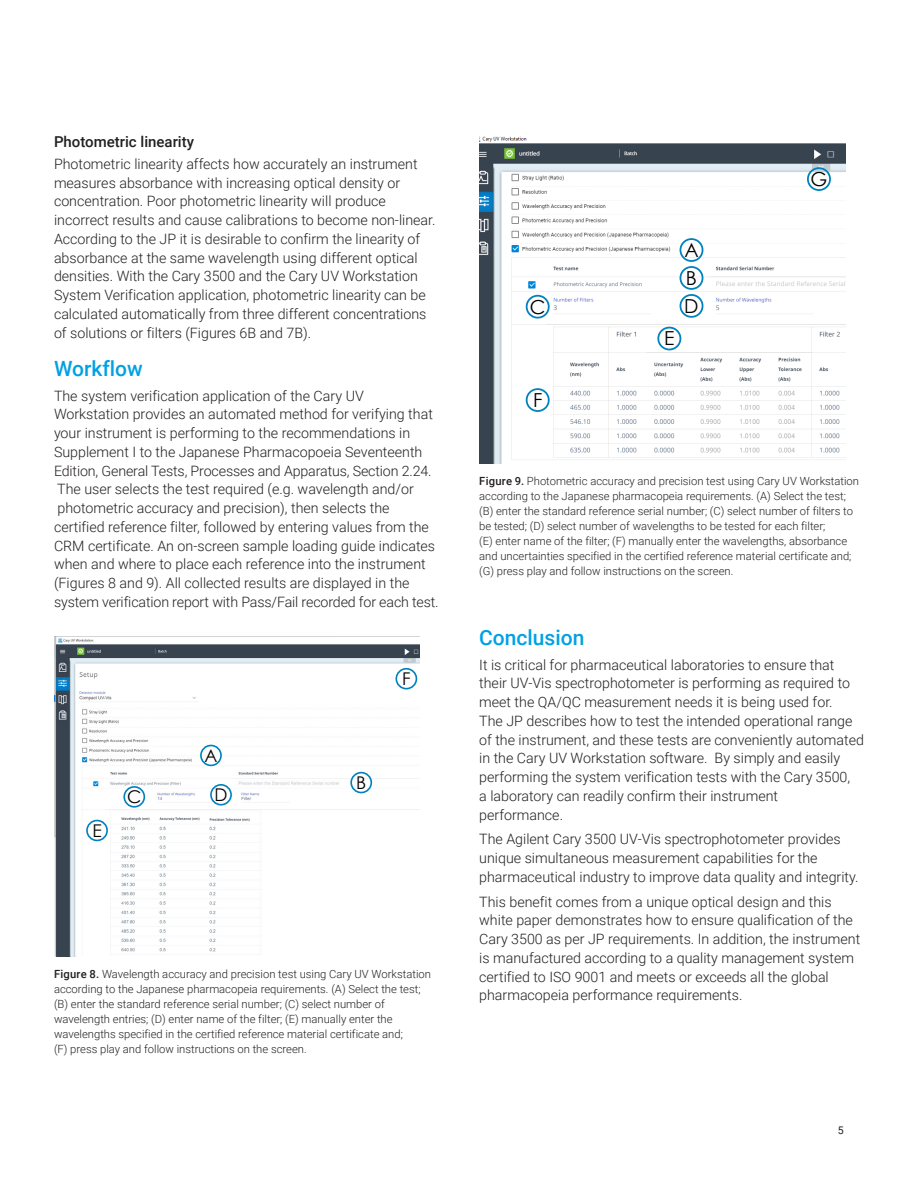
<style>
.page{position:relative;width:918px;height:1188px;background:#fff}
.page>*{position:absolute;margin:0;border:0;box-sizing:border-box;transform-origin:0 0}
.DATA_text_black{font:500 21px "Roboto";color:#00a1e3}
.t1{font:19.35px "Century Gothic";color:#000}
.t2{font:17.55px "Century Gothic";color:#000}
.DATA_text_black-2{font:500 15px "Roboto";color:#231f20}
.DATA_text_black-3{font:300 14.25px/18.8px "Roboto";color:#231f20}
.DATA_text_black-4{font:300 11.25px/15px "Roboto";color:#231f20}
.t3{font:10.5px "Roboto";color:#231f20}
.s1{font-weight:500}
</style>
<div class="page">
<img style="left:54px;top:637px;width:366px;height:320px">
<div style="left:350px;top:772px;width:22px;height:21px;border:2px solid #0082be;border-radius:50%"></div>
<div style="left:200px;top:745px;width:22px;height:21px;border:2px solid #0082be;border-radius:50%"></div>
<div style="left:123px;top:786px;width:22px;height:22px;border:2px solid #0082be;border-radius:50%"></div>
<div style="left:210px;top:784px;width:22px;height:22px;border:2px solid #0082be;border-radius:50%"></div>
<div style="left:86px;top:820px;width:22px;height:21px;border:2px solid #0082be;border-radius:50%"></div>
<div style="left:396px;top:668px;width:21px;height:21px;border:2px solid #0082be;border-radius:50%"></div>
<img style="left:479px;top:136px;width:366px;height:328px">
<div style="left:680px;top:266px;width:23px;height:24px;border:2px solid #0082be;border-radius:50%"></div>
<div style="left:680px;top:238px;width:23px;height:24px;border:2px solid #0082be;border-radius:50%"></div>
<div style="left:526px;top:295px;width:24px;height:24px;border:2px solid #0082be;border-radius:50%"></div>
<div style="left:680px;top:294px;width:23px;height:24px;border:2px solid #0082be;border-radius:50%"></div>
<div style="left:657px;top:327px;width:24px;height:23px;border:2px solid #0082be;border-radius:50%"></div>
<div style="left:526px;top:388px;width:24px;height:24px;border:2px solid #0082be;border-radius:50%"></div>
<div style="left:807px;top:167px;width:24px;height:24px;border:2px solid #0082be;border-radius:50%"></div>
<p class="DATA_text_black-2" style="left:54px;top:131px;width:142px">Photometric linearity</p>
<p class="DATA_text_black-3" style="left:54px;top:154px;width:383px">Photometric linearity affects how accurately an instrument measures absorbance with increasing optical density or concentration. Poor photometric linearity will produce incorrect results and cause calibrations to become non-linear.<br>According to the JP it is desirable to confirm the linearity of absorbance at the same wavelength using different optical densities. With the Cary 3500 and the Cary UV Workstation System Verification application, photometric linearity can be calculated automatically from three different concentrations of solutions or filters (Figures 6B and 7B).</p>
<p class="DATA_text_black" style="left:54px;top:354px;width:90px">Workflow</p>
<p class="DATA_text_black-3" style="left:54px;top:386px;width:386px">The system verification application of the Cary UV Workstation provides an automated method for verifying that your instrument is performing to the recommendations in Supplement I to the Japanese Pharmacopoeia Seventeenth Edition, General Tests, Processes and Apparatus, Section 2.24.<br>The user selects the test required (e.g. wavelength and/or photometric accuracy and precision), then selects the certified reference filter, followed by entering values from the CRM certificate. An on-screen sample loading guide indicates when and where to place each reference into the instrument (Figures 8 and 9). All collected results are displayed in the system verification report with Pass/Fail recorded for each test.</p>
<p class="t2" style="left:92px;top:818px;width:11px">E</p>
<p class="t2" style="left:204px;top:743px;width:14px">A</p>
<p class="t2" style="left:127px;top:785px;width:16px">C</p>
<p class="t2" style="left:214px;top:782px;width:15px">D</p>
<p class="t2" style="left:356px;top:770px;width:12px">B</p>
<p class="t2" style="left:402px;top:666px;width:10px">F</p>
<p class="DATA_text_black-4" style="left:54px;top:966px;width:379px"><span class="s1">Figure 8.</span> Wavelength accuracy and precision test using Cary UV Workstation according to the Japanese pharmacopeia requirements. (A) Select the test; (B) enter the standard reference serial number; (C) select number of wavelength entries; (D) enter name of the filter; (E) manually enter the wavelengths specified in the certified reference material certificate and;<br>(F) press play and follow instructions on the screen.</p>
<p class="t1" style="left:684px;top:236px;width:16px">A</p>
<p class="t1" style="left:686px;top:264px;width:13px">B</p>
<p class="t1" style="left:530px;top:293px;width:17px">C</p>
<p class="t1" style="left:684px;top:292px;width:16px">D</p>
<p class="t1" style="left:664px;top:325px;width:12px">E</p>
<p class="t1" style="left:533px;top:387px;width:11px">F</p>
<p class="t1" style="left:811px;top:166px;width:18px">G</p>
<p class="DATA_text_black-4" style="left:479px;top:473px;width:381px"><span class="s1">Figure 9.</span> Photometric accuracy and precision test using Cary UV Workstation according to the Japanese pharmacopeia requirements. (A) Select the test; (B) enter the standard reference serial number; (C) select number of filters to be tested; (D) select number of wavelengths to be tested for each filter;<br>(E) enter name of the filter; (F) manually enter the wavelengths, absorbance and uncertainties specified in the certified reference material certificate and; (G) press play and follow instructions on the screen.</p>
<p class="DATA_text_black" style="left:479px;top:623px;width:107px">Conclusion</p>
<p class="DATA_text_black-3" style="left:479px;top:655px;width:386px">It is critical for pharmaceutical laboratories to ensure that their UV-Vis spectrophotometer is performing as required to meet the QA/QC measurement needs it is being used for.<br>The JP describes how to test the intended operational range of the instrument, and these tests are conveniently automated in the Cary UV Workstation software. By simply and easily performing the system verification tests with the Cary 3500,<br>a laboratory can readily confirm their instrument performance.</p>
<p class="DATA_text_black-3" style="left:479px;top:830px;width:381px">The Agilent Cary 3500 UV-Vis spectrophotometer provides unique simultaneous measurement capabilities for the pharmaceutical industry to improve data quality and integrity.</p>
<p class="DATA_text_black-3" style="left:479px;top:892px;width:383px">This benefit comes from a unique optical design and this white paper demonstrates how to ensure qualification of the Cary 3500 as per JP requirements. In addition, the instrument is manufactured according to a quality management system certified to ISO 9001 and meets or exceeds all the global pharmacopeia performance requirements.</p>
<p class="t3" style="left:838px;top:1123px;width:7px">5</p>
</div>
